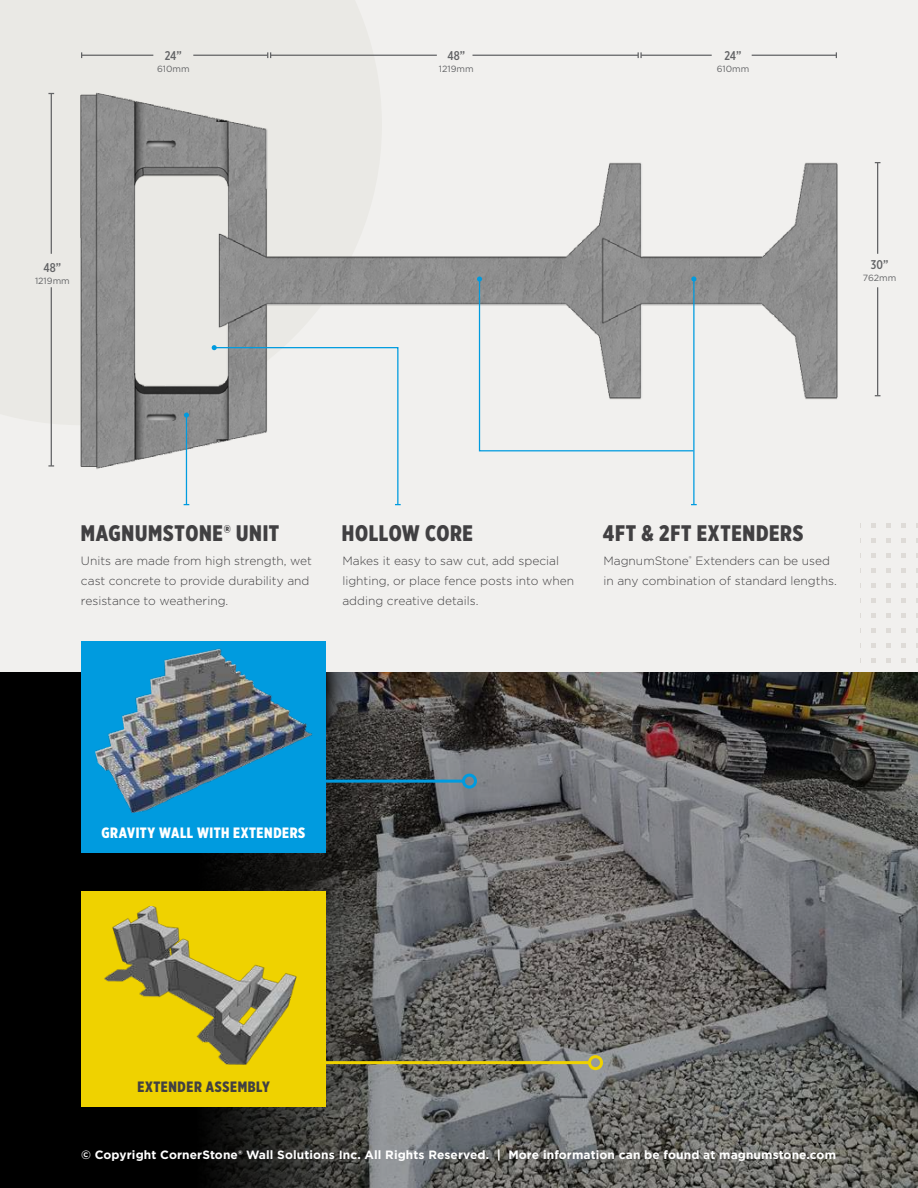
<style>
.page{position:relative;width:918px;height:1188px;background:#fff}
.page>*{position:absolute;margin:0;border:0;box-sizing:border-box;transform-origin:0 0}
.t1{font:900 22.5px "Gotham X Narrow";letter-spacing:.03em;color:#414042}
.t2{font:900 15px "Gotham X Narrow";letter-spacing:.035em;color:#fff}
.t3{font:900 15px "Gotham X Narrow";letter-spacing:.045em;color:#414042}
.t4{font:500 12.6px "Gotham X Narrow";color:#636466}
.t5{font:300 12px/20.2px "Gotham";color:#414042}
.t6{font:700 12px "Gotham";letter-spacing:.01em;color:#fff}
.t7{font:9px "Gotham";color:#636466}
</style>
<div class="page">
<img style="left:0;top:671px;width:918px;height:517px">
<div style="left:0;top:0;width:918px;height:671px;background:#f1f0ee"></div>
<img style="left:80px;top:92px;width:758px;height:381px">
<hr style="left:324px;top:780px;width:139px;height:3px;background:#009bdf">
<div style="left:462px;top:774px;width:15px;height:15px;border:3px solid #009bdf;border-radius:50%"></div>
<hr style="left:326px;top:1061px;width:264px;height:3px;background:#efd200">
<div style="left:588px;top:1055px;width:15px;height:15px;border:3px solid #efd200;border-radius:50%"></div>
<div style="left:81px;top:891px;width:245px;height:216px;background:#efd200"></div>
<img style="left:104px;top:906px;width:193px;height:159px">
<div style="left:81px;top:642px;width:245px;height:211px;background:#009bdf"></div>
<img style="left:95px;top:648px;width:217px;height:165px">
<hr style="left:51px;top:287px;width:1px;height:179px;background:#636466">
<hr style="left:877px;top:287px;width:1px;height:109px;background:#636466">
<hr style="left:186px;top:415px;width:1px;height:90px;background:#009bdf">
<svg style="left:184px;top:413px;width:5px;height:5px"></svg>
<svg style="left:212px;top:345px;width:189px;height:161px"></svg>
<hr style="left:693px;top:279px;width:2px;height:226px;background:#009bdf">
<hr style="left:51px;top:94px;width:1px;height:160px;background:#636466">
<hr style="left:877px;top:163px;width:1px;height:91px;background:#636466">
<hr style="left:193px;top:55px;width:75px;height:1px;background:#636466">
<hr style="left:82px;top:55px;width:71px;height:1px;background:#636466">
<hr style="left:752px;top:55px;width:84px;height:1px;background:#636466">
<hr style="left:641px;top:55px;width:71px;height:1px;background:#636466">
<hr style="left:473px;top:55px;width:165px;height:1px;background:#636466">
<svg style="left:638px;top:52px;width:4px;height:6px"></svg>
<hr style="left:271px;top:55px;width:166px;height:1px;background:#636466">
<svg style="left:267px;top:52px;width:4px;height:6px"></svg>
<svg style="left:477px;top:276px;width:219px;height:176px"></svg>
<svg style="left:860px;top:523px;width:58px;height:140px"></svg>
<p class="t4" style="left:44px;top:262px;width:19px">48”</p>
<p class="t7" style="left:35px;top:277px;width:36px">1219mm</p>
<p class="t4" style="left:165px;top:50px;width:19px">24”</p>
<p class="t7" style="left:157px;top:65px;width:34px">610mm</p>
<p class="t4" style="left:448px;top:50px;width:19px">48”</p>
<p class="t7" style="left:439px;top:65px;width:36px">1219mm</p>
<p class="t4" style="left:725px;top:50px;width:19px">24”</p>
<p class="t7" style="left:717px;top:65px;width:34px">610mm</p>
<p class="t4" style="left:871px;top:259px;width:19px">30”</p>
<p class="t7" style="left:863px;top:273px;width:35px">762mm</p>
<h1 class="t1" style="left:81px;top:523px;width:200px">MAGNUMSTONE® UNIT</h1>
<p class="t5" style="left:81px;top:551px;width:233px">Units are made from high strength, wet cast concrete to provide durability and resistance to weathering.</p>
<h1 class="t1" style="left:342px;top:523px;width:132px">HOLLOW CORE</h1>
<p class="t5" style="left:342px;top:551px;width:233px">Makes it easy to saw cut, add special lighting, or place fence posts into when adding creative details.</p>
<h1 class="t1" style="left:603px;top:523px;width:202px">4FT &amp; 2FT EXTENDERS</h1>
<p class="t5" style="left:603px;top:551px;width:235px">MagnumStone<sup>®</sup> Extenders can be used in any combination of standard lengths.</p>
<p class="t2" style="left:101px;top:826px;width:205px">GRAVITY WALL WITH EXTENDERS</p>
<p class="t3" style="left:138px;top:1080px;width:134px">EXTENDER ASSEMBLY</p>
<p class="t6" style="left:81px;top:1149px;width:757px">© Copyright CornerStone® Wall Solutions Inc. All Rights Reserved. | More information can be found at magnumstone.com</p>
</div>
